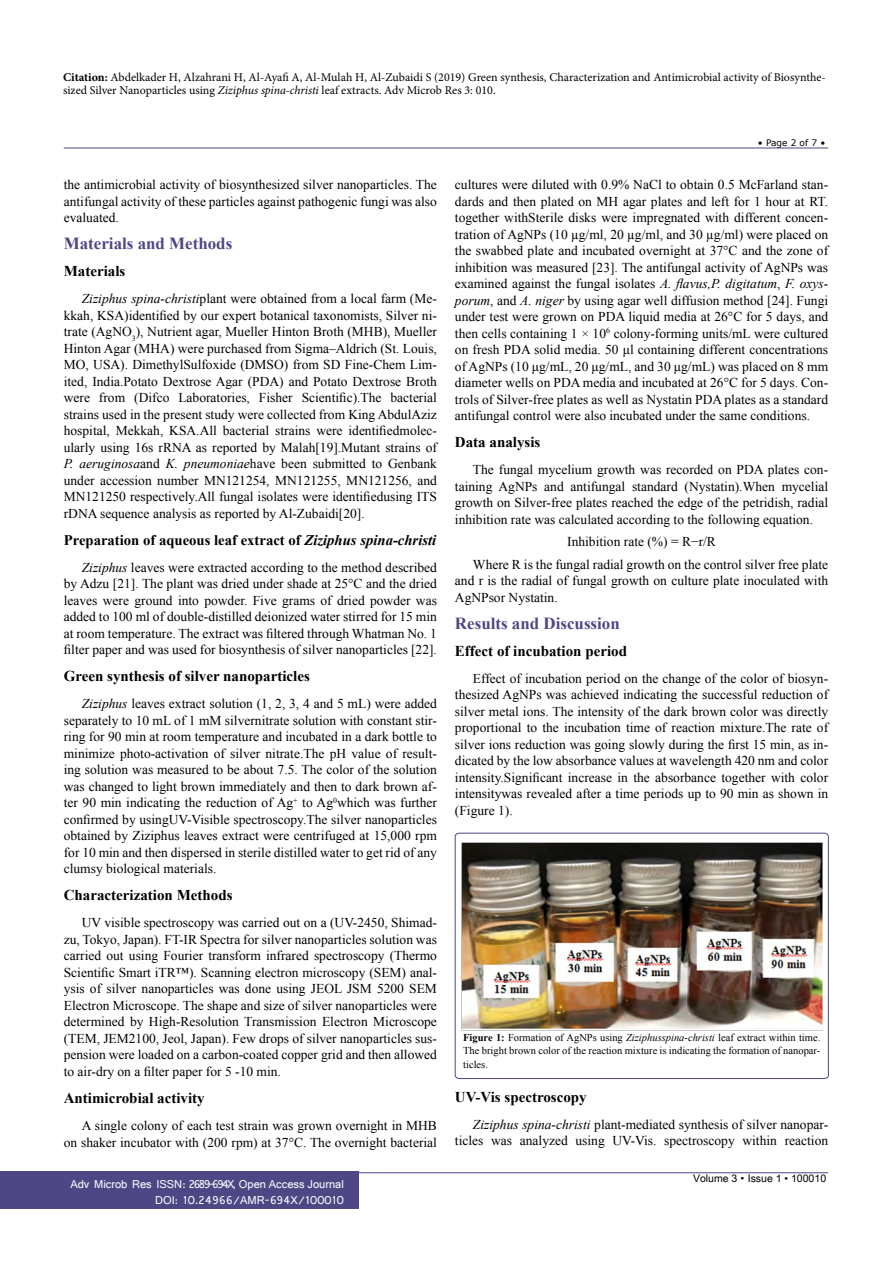
<style>
.page{position:relative;width:893px;height:1263px;background:#fff}
.page>*{position:absolute;margin:0;border:0;box-sizing:border-box;transform-origin:0 0}
.t1{font:700 16.95px "Times New Roman";color:#4d4785}
.t2{font:700 15px "Times New Roman";color:#000}
.t3{font:700 14.7px "Times New Roman";color:#000}
.t4{font:13.5px/16.5px "Times New Roman";color:#000;text-align:justify}
.t5{font:12px/13.5px "Minion Pro";color:#000}
.t6{font:12px/16.5px "Shruti";color:#fff;text-align:right}
.t7{font:10.5px/13.5px "Times New Roman";color:#000;text-align:justify}
.t8{font:10.5px "Arial Unicode MS";color:#000}
.t9{font:9px "MS Reference Sans Serif";color:#000}
.s1{font-weight:700}
.s2{font-style:italic}
.s3{font-family:"Batang"}
</style>
<div class="page">
<hr style="left:64px;top:148px;width:764px;height:1px;background:#4d4785">
<hr style="left:64px;top:1172px;width:764px;height:1px;background:#4d4785">
<div style="left:0;top:1171px;width:358px;height:38px;background:#4d4785"></div>
<svg style="left:455px;top:833px;width:374px;height:246px"></svg>
<img style="left:461px;top:843px;width:362px;height:187px">
<p class="t5" style="left:63px;top:70px;width:764px"><span class="s1">Citation:</span> Abdelkader H, Alzahrani H, Al-Ayafi A, Al-Mulah H, Al-Zubaidi S (2019) Green synthesis, Characterization and Antimicrobial activity of Biosynthe&shy;sized Silver Nanoparticles using <span class="s2">Ziziphus spina-christi</span> leaf extracts. Adv Microb Res 3: 010.</p>
<p class="t4" style="left:64px;top:176px;width:375px">the antimicrobial activity of biosynthesized silver nanoparticles. The antifungal activity of these particles against pathogenic fungi was also evaluated.</p>
<p class="t1" style="left:64px;top:232px;width:170px">Materials and Methods</p>
<p class="t2" style="left:64px;top:261px;width:63px">Materials</p>
<p class="t4" style="left:64px;top:290px;width:375px;text-indent:18px"><span class="s2">Ziziphus spina-christi</span>plant were obtained from a local farm (Me&shy;kkah, KSA)identified by our expert botanical taxonomists, Silver ni&shy;trate (AgNO<sub>3</sub>), Nutrient agar, Mueller Hinton Broth (MHB), Mueller Hinton Agar (MHA) were purchased from Sigma–Aldrich (St. Louis, MO, USA). DimethylSulfoxide (DMSO) from SD Fine-Chem Lim&shy;ited, India.Potato Dextrose Agar (PDA) and Potato Dextrose Broth were from (Difco Laboratories, Fisher Scientific).The bacterial strains used in the present study were collected from King AbdulAziz hospital, Mekkah, KSA.All bacterial strains were identifiedmolec&shy;ularly using 16s rRNA as reported by Malah[19].Mutant strains of <span class="s2">P. aeruginosa</span>and <span class="s2">K. pneumoniae</span>have been submitted to Genbank under accession number MN121254, MN121255, MN121256, and MN121250 respectively.All fungal isolates were identifiedusing ITS rDNA sequence analysis as reported by Al-Zubaidi[20].</p>
<p class="t3" style="left:64px;top:530px;width:374px">Preparation of aqueous leaf extract of <span class="s2">Ziziphus spina-christi</span></p>
<p class="t4" style="left:64px;top:559px;width:375px;text-indent:18px"><span class="s2">Ziziphus</span> leaves were extracted according to the method described by Adzu [21]. The plant was dried under shade at 25°C and the dried leaves were ground into powder. Five grams of dried powder was added to 100 ml of double-distilled deionized water stirred for 15 min at room temperature. The extract was filtered through Whatman No. 1 filter paper and was used for biosynthesis of silver nanoparticles [22].</p>
<p class="t2" style="left:64px;top:666px;width:248px">Green synthesis of silver nanoparticles</p>
<p class="t4" style="left:64px;top:695px;width:375px;text-indent:18px"><span class="s2">Ziziphus</span> leaves extract solution (1, 2, 3, 4 and 5 mL) were added separately to 10 mL of 1 mM silvernitrate solution with constant stir&shy;ring for 90 min at room temperature and incubated in a dark bottle to minimize photo-activation of silver nitrate.The pH value of result&shy;ing solution was measured to be about 7.5. The color of the solution was changed to light brown immediately and then to dark brown af&shy;ter 90 min indicating the reduction of Ag<sup>+</sup> to Ag<sup>0</sup>which was further confirmed by usingUV-Visible spectroscopy.The silver nanoparticles obtained by Ziziphus leaves extract were centrifuged at 15,000 rpm for 10 min and then dispersed in sterile distilled water to get rid of any clumsy biological materials.</p>
<p class="t2" style="left:64px;top:885px;width:170px">Characterization Methods</p>
<p class="t4" style="left:64px;top:914px;width:375px;text-indent:18px">UV visible spectroscopy was carried out on a (UV-2450, Shimad&shy;zu, Tokyo, Japan). FT-IR Spectra for silver nanoparticles solution was carried out using Fourier transform infrared spectroscopy (Thermo Scientific Smart iTR™). Scanning electron microscopy (SEM) anal&shy;ysis of silver nanoparticles was done using JEOL JSM 5200 SEM Electron Microscope. The shape and size of silver nanoparticles were determined by High-Resolution Transmission Electron Microscope (TEM, JEM2100, Jeol, Japan). Few drops of silver nanoparticles sus&shy;pension were loaded on a carbon-coated copper grid and then allowed to air-dry on a filter paper for 5 -10 min.</p>
<p class="t2" style="left:64px;top:1087px;width:142px">Antimicrobial activity</p>
<p class="t4" style="left:64px;top:1117px;width:375px;text-align:right">A single colony of each test strain was grown overnight in MHB<br>on shaker incubator with (200 rpm) at 37°C. The overnight bacterial</p>
<p class="t6" style="left:70px;top:1175px;width:275px">Adv Microb Res ISSN: 2689-694X, Open Access Journal<br>DOI: 10.24966/AMR-694X/100010</p>
<p class="t9" style="left:758px;top:137px;width:69px">• Page 2 of 7 •</p>
<p class="t4" style="left:455px;top:176px;width:375px">cultures were diluted with 0.9% NaCl to obtain 0.5 McFarland stan&shy;dards and then plated on MH agar plates and left for 1 hour at RT. together withSterile disks were impregnated with different concen&shy;tration of AgNPs (10 µg/ml, 20 µg/ml, and 30 µg/ml) were placed on the swabbed plate and incubated overnight at 37°C and the zone of inhibition was measured [23]. The antifungal activity of AgNPs was examined against the fungal isolates <span class="s2">A. flavus,P. digitatum</span>, <span class="s2">F. oxys&shy;porum</span>, and <span class="s2">A. niger</span> by using agar well diffusion method [24]. Fungi under test were grown on PDA liquid media at 26°C for 5 days, and then cells containing 1 × 10<sup>6</sup> colony-forming units/mL were cultured on fresh PDA solid media. 50 μl containing different concentrations of AgNPs (10 μg/mL, 20 μg/mL, and 30 μg/mL) was placed on 8 mm diameter wells on PDA media and incubated at 26°C for 5 days. Con&shy;trols of Silver-free plates as well as Nystatin PDA plates as a standard antifungal control were also incubated under the same conditions.</p>
<p class="t2" style="left:455px;top:432px;width:87px">Data analysis</p>
<p class="t4" style="left:455px;top:461px;width:375px;text-indent:18px">The fungal mycelium growth was recorded on PDA plates con&shy;taining AgNPs and antifungal standard (Nystatin).When mycelial growth on Silver-free plates reached the edge of the petridish, radial inhibition rate was calculated according to the following equation.</p>
<p class="t4" style="left:473px;top:530px;width:357px;line-height:22.5px;text-indent:94px">Inhibition rate (%) = R−r/R<br>Where R is the fungal radial growth on the control silver free plate</p>
<p class="t4" style="left:455px;top:572px;width:375px">and r is the radial of fungal growth on culture plate inoculated with<br>AgNPsor Nystatin.</p>
<p class="t1" style="left:455px;top:611px;width:166px">Results and Discussion</p>
<p class="t2" style="left:455px;top:640px;width:174px">Effect of incubation period</p>
<p class="t4" style="left:455px;top:670px;width:375px;text-indent:18px">Effect of incubation period on the change of the color of biosyn&shy;thesized AgNPs was achieved indicating the successful reduction of silver metal ions. The intensity of the dark brown color was directly proportional to the incubation time of reaction mixture.The rate of silver ions reduction was going slowly during the first 15 min, as in&shy;dicated by the low absorbance values at wavelength 420 nm and color intensity.Significant increase in the absorbance together with color intensitywas revealed after a time periods up to 90 min as shown in (Figure 1).</p>
<p class="t7" style="left:463px;top:1030px;width:359px"><span class="s1">Figure 1:</span> Formation of AgNPs using <span class="s2">Ziziphusspina-christi</span> leaf extract within time.<br>The bright brown color of the reaction mixture is indicating the formation of nanopar&shy;ticles.</p>
<p class="t2" style="left:455px;top:1086px;width:133px">UV-Vis spectroscopy</p>
<p class="t4" style="left:455px;top:1115px;width:375px;text-align:right"><span class="s2">Ziziphus spina-christi</span> plant-mediated synthesis of silver nanopar&shy;ticles was analyzed using UV-Vis. spectroscopy within reaction</p>
<p class="t8" style="left:693px;top:1170px;width:135px">Volume 3 <span class="s3">•</span> Issue 1 • 100010</p>
</div>
